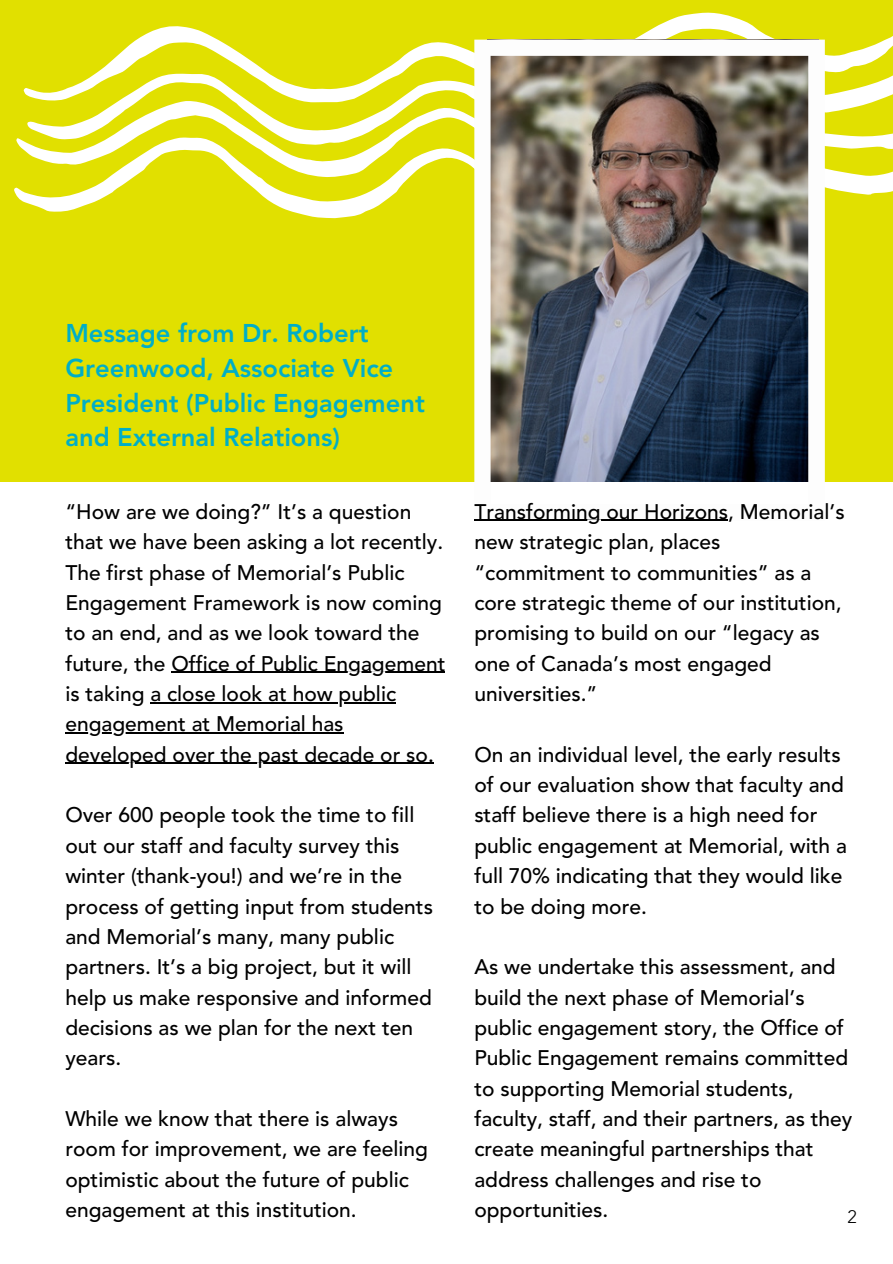
<style>
.page{position:relative;width:893px;height:1264px;background:#fff}
.page>*{position:absolute;margin:0;border:0;box-sizing:border-box;transform-origin:0 0}
.t1{font:800 25.5px/34.8px "Avenir LT Std";color:#00aec7}
.t2{font:500 21px/30.3px "Avenir LT Std";color:#000}
.t3{font:300 18px "Avenir LT Std";color:#000}
</style>
<div class="page">
<div style="left:0;top:0;width:892px;height:481px;background:#e1e000"></div>
<svg style="left:14px;top:178px;width:878px;height:40px"></svg>
<svg style="left:23px;top:12px;width:869px;height:83px"></svg>
<svg style="left:27px;top:47px;width:865px;height:48px"></svg>
<svg style="left:16px;top:95px;width:876px;height:83px"></svg>
<hr style="left:171px;top:671px;width:274px;height:2px;background:#000">
<hr style="left:150px;top:702px;width:246px;height:1px;background:#000">
<hr style="left:65px;top:732px;width:278px;height:1px;background:#000">
<hr style="left:65px;top:762px;width:369px;height:2px;background:#000">
<img style="left:474px;top:40px;width:350px;height:480px">
<hr style="left:474px;top:520px;width:254px;height:1px;background:#000">
<p class="t1" style="left:65px;top:318px;width:361px">Message from Dr. Robert<br>Greenwood, Associate Vice<br>President (Public Engagement and External Relations)</p>
<p class="t2" style="left:65px;top:498px;width:381px">“How are we doing?” It’s a question that we have been asking a lot recently.<br>The first phase of Memorial’s Public Engagement Framework is now coming to an end, and as we look toward the future, the Office of Public Engagement is taking a close look at how public engagement at Memorial has developed over the past decade or so.</p>
<p class="t2" style="left:65px;top:801px;width:369px">Over 600 people took the time to fill out our staff and faculty survey this winter (thank-you!) and we’re in the process of getting input from students and Memorial’s many, many public partners. It’s a big project, but it will help us make responsive and informed decisions as we plan for the next ten years.</p>
<p class="t2" style="left:65px;top:1105px;width:364px">While we know that there is always room for improvement, we are feeling optimistic about the future of public engagement at this institution.</p>
<p class="t2" style="left:474px;top:498px;width:372px">Transforming our Horizons, Memorial’s new strategic plan, places “commitment to communities” as a core strategic theme of our institution, promising to build on our “legacy as one of Canada’s most engaged universities.”</p>
<p class="t2" style="left:474px;top:741px;width:374px">On an individual level, the early results of our evaluation show that faculty and staff believe there is a high need for public engagement at Memorial, with a full 70% indicating that they would like to be doing more.</p>
<p class="t2" style="left:474px;top:953px;width:379px">As we undertake this assessment, and build the next phase of Memorial’s public engagement story, the Office of Public Engagement remains committed to supporting Memorial students, faculty, staff, and their partners, as they create meaningful partnerships that address challenges and rise to opportunities.</p>
<p class="t3" style="left:847px;top:1208px;width:11px">2</p>
</div>
